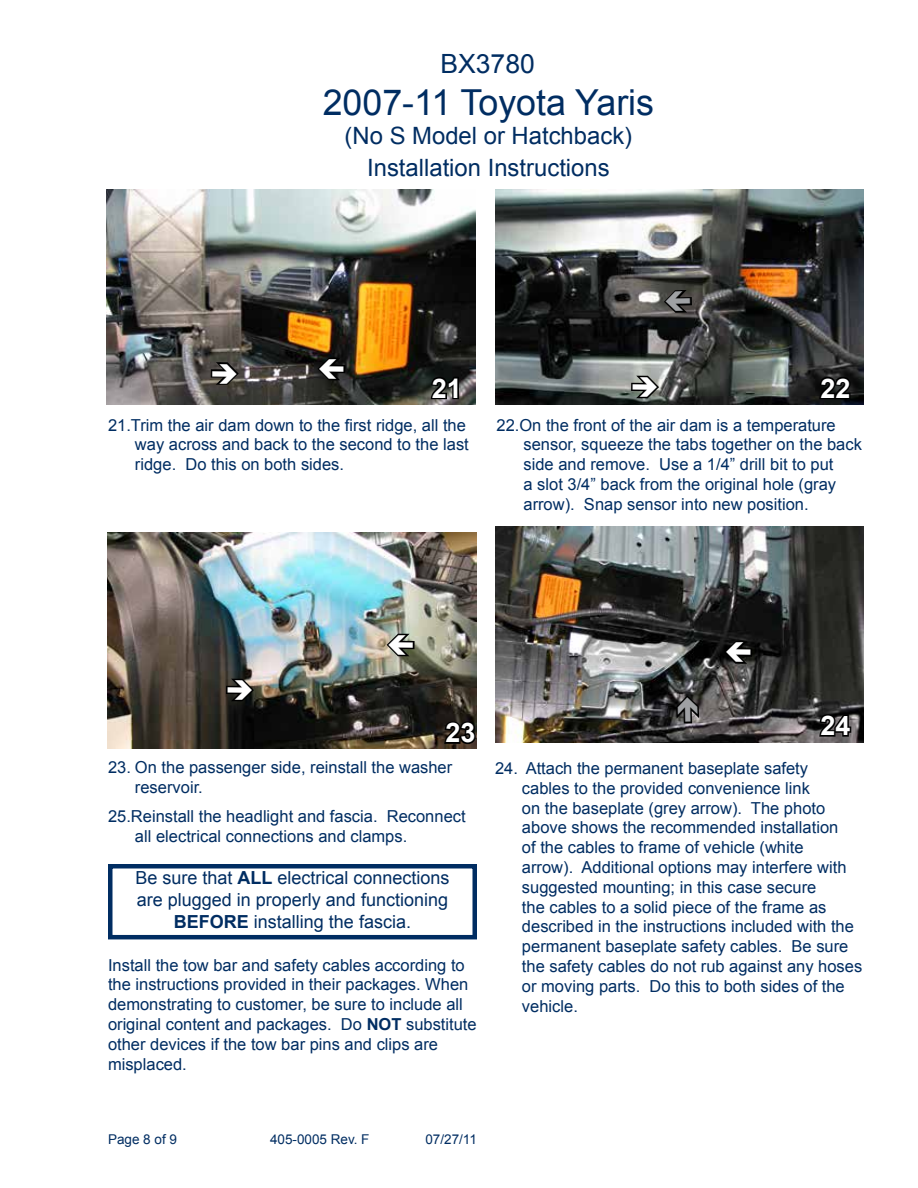
<style>
.page{position:relative;width:918px;height:1188px;background:#fff}
.page>*{position:absolute;margin:0;border:0;box-sizing:border-box;transform-origin:0 0}
.t1{font:35.7px "Arial";color:#002d62}
.t2{font:700 27px "Arial";color:#fff}
.t3{font:26.55px "Arial";color:#002d62}
.t4{font:23.85px/31.8px "Arial";color:#002d62;text-align:center}
.t5{font:18px/21.6px "Arial";color:#002d62;text-align:center}
.t6{font:16.5px/19.8px "Arial";color:#002d62}
.t7{font:13.5px "Arial";color:#002d62}
.s1{font-weight:700}
</style>
<div class="page">
<div style="left:108px;top:864px;width:369px;height:75px;border:4px solid #002d62"></div>
<img style="left:106px;top:189px;width:370px;height:216px">
<svg style="left:429px;top:375px;width:31px;height:26px"></svg>
<img style="left:495px;top:189px;width:369px;height:216px">
<svg style="left:817px;top:375px;width:36px;height:26px"></svg>
<img style="left:108px;top:533px;width:369px;height:216px">
<svg style="left:442px;top:719px;width:35px;height:27px"></svg>
<img style="left:495px;top:526px;width:369px;height:216px">
<svg style="left:817px;top:712px;width:36px;height:26px"></svg>
<svg style="left:315px;top:355px;width:32px;height:28px"></svg>
<svg style="left:209px;top:360px;width:32px;height:28px"></svg>
<svg style="left:630px;top:373px;width:31px;height:28px"></svg>
<svg style="left:662px;top:288px;width:32px;height:27px"></svg>
<svg style="left:385px;top:631px;width:31px;height:28px"></svg>
<svg style="left:224px;top:676px;width:32px;height:28px"></svg>
<svg style="left:722px;top:638px;width:32px;height:28px"></svg>
<svg style="left:674px;top:693px;width:28px;height:32px"></svg>
<h3 class="t3" style="left:441px;top:47px;width:96px">BX3780</h3>
<h1 class="t1" style="left:323px;top:79px;width:333px">2007-11 Toyota Yaris</h1>
<h3 class="t4" style="left:345px;top:120px;width:289px">(No S Model or Hatchback)<br>Installation Instructions</h3>
<h2 class="t2" style="left:432px;top:370px;width:32px">21</h2>
<h2 class="t2" style="left:820px;top:370px;width:32px">22</h2>
<p class="t6" style="left:135px;top:415px;width:335px;text-indent:-27px">21.Trim the air dam down to the first ridge, all the way across and back to the second to the last ridge. Do this on both sides.</p>
<p class="t6" style="left:523px;top:415px;width:340px;text-indent:-27px">22.On the front of the air dam is a temperature sensor, squeeze the tabs together on the back side and remove. Use a 1/4” drill bit to put<br>a slot 3/4” back from the original hole (gray arrow). Snap sensor into new position.</p>
<h2 class="t2" style="left:445px;top:715px;width:32px">23</h2>
<p class="t6" style="left:135px;top:758px;width:319px;text-indent:-27px">23. On the passenger side, reinstall the washer reservoir.</p>
<p class="t6" style="left:135px;top:806px;width:332px;text-indent:-27px">25.Reinstall the headlight and fascia. Reconnect all electrical connections and clamps.</p>
<p class="t5" style="left:135px;top:867px;width:316px">Be sure that <span class="s1">ALL</span> electrical connections are plugged in properly and functioning<br><span class="s1">BEFORE</span> installing the fascia.</p>
<p class="t6" style="left:108px;top:955px;width:370px">Install the tow bar and safety cables according to the instructions provided in their packages. When demonstrating to customer, be sure to include all original content and packages. Do <span class="s1">NOT</span> substitute other devices if the tow bar pins and clips are misplaced.</p>
<h2 class="t2" style="left:820px;top:708px;width:32px">24</h2>
<p class="t6" style="left:522px;top:758px;width:342px;text-indent:-27px">24. Attach the permanent baseplate safety<br>cables to the provided convenience link<br>on the baseplate (grey arrow). The photo above shows the recommended installation<br>of the cables to frame of vehicle (white<br>arrow). Additional options may interfere with suggested mounting; in this case secure<br>the cables to a solid piece of the frame as described in the instructions included with the permanent baseplate safety cables. Be sure the safety cables do not rub against any hoses or moving parts. Do this to both sides of the vehicle.</p>
<p class="t7" style="left:108px;top:1130px;width:71px">Page 8 of 9</p>
<p class="t7" style="left:270px;top:1130px;width:101px">405-0005 Rev. F</p>
<p class="t7" style="left:425px;top:1130px;width:53px">07/27/11</p>
</div>
